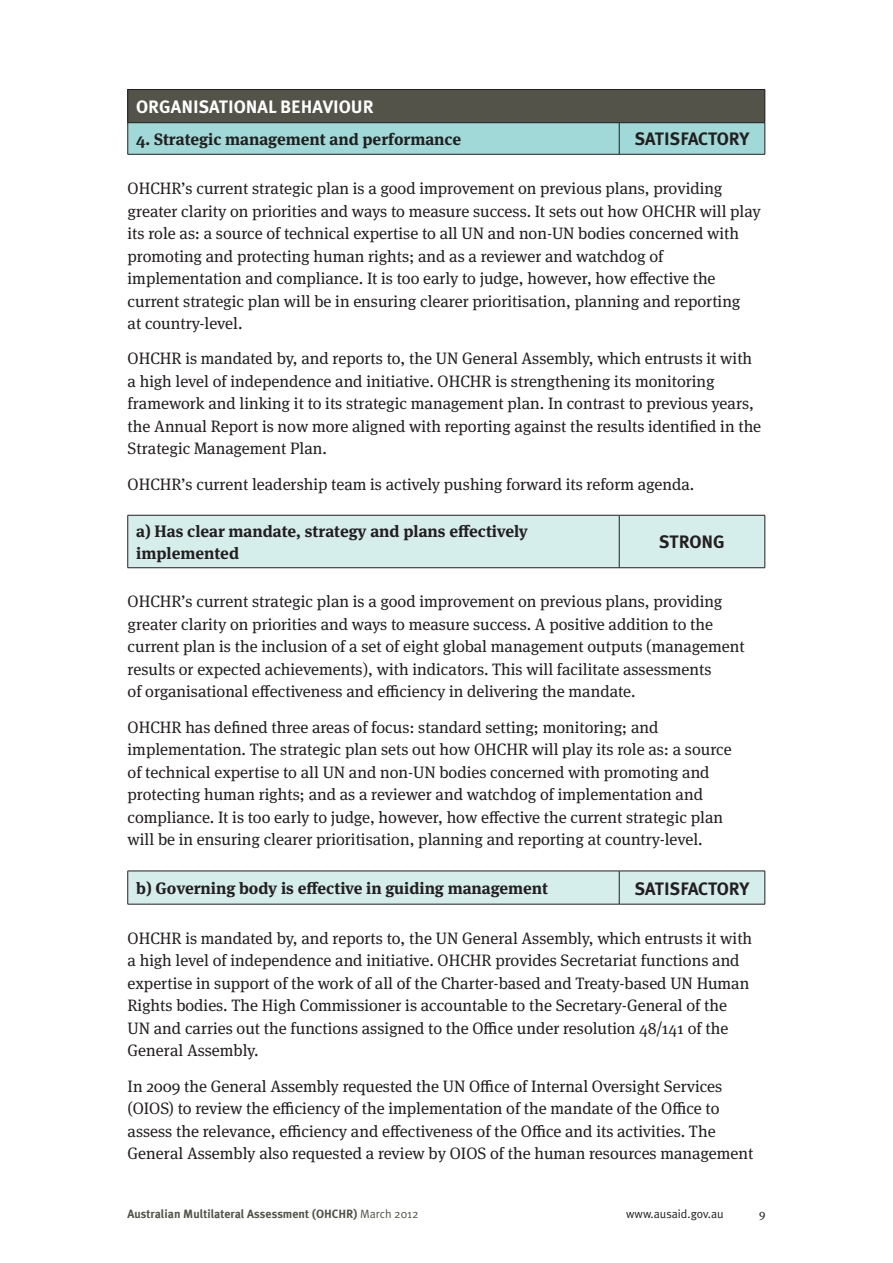
<style>
.page{position:relative;width:893px;height:1263px;background:#fff}
.page>*{position:absolute;margin:0;border:0;box-sizing:border-box;transform-origin:0 0}
._08bbbb_RIGHT_COLUMN{font:700 18px "Meta Plus";color:#231f20}
._08a__TABLE_HEADING{font:700 18px "Meta Plus";color:#fff}
._04__BODY_TEXT{font:16.5px/22.5px "Meta Serif OT";color:#231f20}
._04__BODY_TEXT-2{font:700 16.5px/22.5px "Meta Serif OT";color:#231f20}
.t1{font:700 12px "Meta Plus";color:#53534a}
.t2{font:12px "Meta Plus Normal";color:#231f20}
.t3{font:12px "Meta Serif OT";color:#231f20}
.s1{font-family:"Meta Plus Normal";font-weight:400}
</style>
<div class="page">
<div style="left:128px;top:89px;width:637px;height:34px;background:#53534a"></div>
<svg style="left:128px;top:123px;width:637px;height:31px;background:#9ed6d4"></svg>
<hr style="left:128px;top:89px;width:491px;height:1px;background:#231f20">
<hr style="left:619px;top:89px;width:146px;height:1px;background:#231f20">
<hr style="left:619px;top:123px;width:1px;height:31px;background:#231f20">
<hr style="left:127px;top:90px;width:1px;height:33px;background:#231f20">
<hr style="left:765px;top:90px;width:1px;height:33px;background:#231f20">
<hr style="left:128px;top:122px;width:491px;height:1px;background:#231f20">
<hr style="left:127px;top:123px;width:1px;height:31px;background:#231f20">
<hr style="left:619px;top:122px;width:146px;height:1px;background:#231f20">
<hr style="left:765px;top:123px;width:1px;height:31px;background:#231f20">
<hr style="left:128px;top:154px;width:491px;height:1px;background:#231f20">
<hr style="left:619px;top:154px;width:146px;height:1px;background:#231f20">
<div style="left:128px;top:516px;width:637px;height:51px;background:#d5edeb"></div>
<hr style="left:128px;top:515px;width:491px;height:1px;background:#231f20">
<hr style="left:619px;top:515px;width:146px;height:1px;background:#231f20">
<hr style="left:619px;top:515px;width:1px;height:52px;background:#231f20">
<hr style="left:128px;top:567px;width:491px;height:1px;background:#231f20">
<hr style="left:619px;top:567px;width:146px;height:1px;background:#231f20">
<hr style="left:127px;top:515px;width:1px;height:52px;background:#231f20">
<hr style="left:765px;top:515px;width:1px;height:52px;background:#231f20">
<div style="left:128px;top:872px;width:637px;height:32px;background:#d5edeb"></div>
<hr style="left:128px;top:871px;width:491px;height:1px;background:#231f20">
<hr style="left:619px;top:871px;width:146px;height:1px;background:#231f20">
<hr style="left:619px;top:871px;width:1px;height:33px;background:#231f20">
<hr style="left:128px;top:904px;width:491px;height:1px;background:#231f20">
<hr style="left:619px;top:904px;width:146px;height:1px;background:#231f20">
<hr style="left:127px;top:871px;width:1px;height:33px;background:#231f20">
<hr style="left:765px;top:871px;width:1px;height:33px;background:#231f20">
<p class="_08a__TABLE_HEADING" style="left:136px;top:96px;width:239px">ORGANISATIONAL BEHAVIOUR</p>
<p class="_04__BODY_TEXT-2" style="left:136px;top:128px;width:327px">4. Strategic management and performance</p>
<p class="_08bbbb_RIGHT_COLUMN" style="left:635px;top:129px;width:116px">SATISFACTORY</p>
<p class="_04__BODY_TEXT" style="left:128px;top:177px;width:635px">OHCHR’s current strategic plan is a good improvement on previous plans, providing greater clarity on priorities and ways to measure success. It sets out how OHCHR will play its role as: a source of technical expertise to all UN and non-UN bodies concerned with promoting and protecting human rights; and as a reviewer and watchdog of implementation and compliance. It is too early to judge, however, how effective the current strategic plan will be in ensuring clearer prioritisation, planning and reporting<br>at country-level.</p>
<p class="_04__BODY_TEXT" style="left:128px;top:348px;width:635px">OHCHR is mandated by, and reports to, the UN General Assembly, which entrusts it with a high level of independence and initiative. OHCHR is strengthening its monitoring framework and linking it to its strategic management plan. In contrast to previous years, the Annual Report is now more aligned with reporting against the results identified in the Strategic Management Plan.</p>
<p class="_04__BODY_TEXT" style="left:128px;top:473px;width:568px">OHCHR’s current leadership team is actively pushing forward its reform agenda.</p>
<p class="_04__BODY_TEXT-2" style="left:136px;top:520px;width:393px">a) Has clear mandate, strategy and plans effectively implemented</p>
<p class="_08bbbb_RIGHT_COLUMN" style="left:659px;top:532px;width:67px">STRONG</p>
<p class="_04__BODY_TEXT" style="left:128px;top:591px;width:619px">OHCHR’s current strategic plan is a good improvement on previous plans, providing greater clarity on priorities and ways to measure success. A positive addition to the current plan is the inclusion of a set of eight global management outputs (management results or expected achievements), with indicators. This will facilitate assessments<br>of organisational effectiveness and efficiency in delivering the mandate.</p>
<p class="_04__BODY_TEXT" style="left:128px;top:716px;width:606px">OHCHR has defined three areas of focus: standard setting; monitoring; and implementation. The strategic plan sets out how OHCHR will play its role as: a source of technical expertise to all UN and non-UN bodies concerned with promoting and protecting human rights; and as a reviewer and watchdog of implementation and compliance. It is too early to judge, however, how effective the current strategic plan will be in ensuring clearer prioritisation, planning and reporting at country-level.</p>
<p class="_04__BODY_TEXT-2" style="left:136px;top:877px;width:413px">b) Governing body is effective in guiding management</p>
<p class="_08bbbb_RIGHT_COLUMN" style="left:635px;top:878px;width:116px">SATISFACTORY</p>
<p class="_04__BODY_TEXT" style="left:128px;top:927px;width:626px">OHCHR is mandated by, and reports to, the UN General Assembly, which entrusts it with a high level of independence and initiative. OHCHR provides Secretariat functions and expertise in support of the work of all of the Charter-based and Treaty-based UN Human Rights bodies. The High Commissioner is accountable to the Secretary-General of the UN and carries out the functions assigned to the Office under resolution 48/141 of the General Assembly.</p>
<p class="_04__BODY_TEXT" style="left:128px;top:1075px;width:627px">In 2009 the General Assembly requested the UN Office of Internal Oversight Services (OIOS) to review the efficiency of the implementation of the mandate of the Office to assess the relevance, efficiency and effectiveness of the Office and its activities. The General Assembly also requested a review by OIOS of the human resources management</p>
<p class="t1" style="left:128px;top:1207px;width:292px">Australian Multilateral Assessment (OHCHR) <span class="s1">March 2012</span></p>
<p class="t2" style="left:626px;top:1207px;width:99px">www.ausaid.gov.au</p>
<p class="t3" style="left:759px;top:1207px;width:8px">9</p>
</div>
